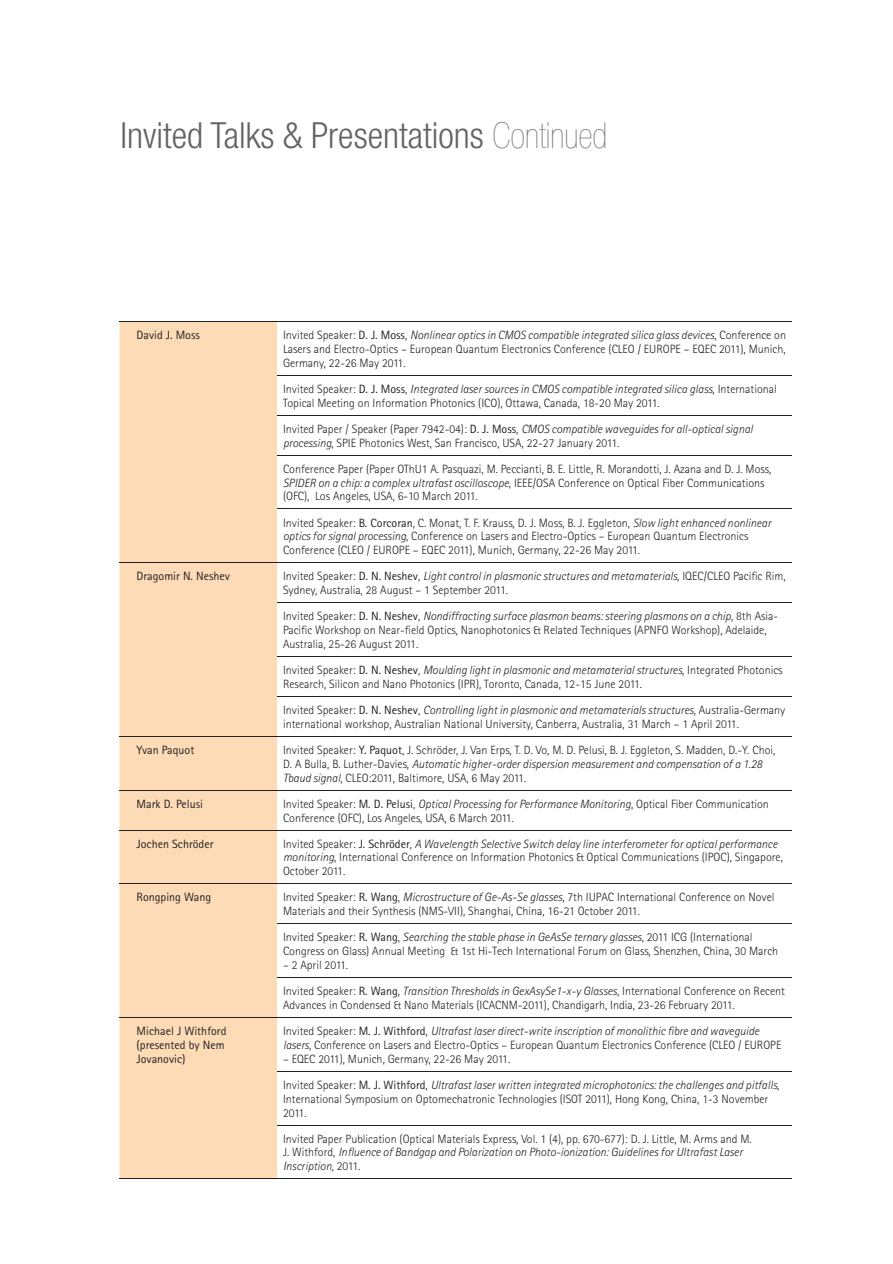
<style>
.page{position:relative;width:893px;height:1264px;background:#fff}
.page>*{position:absolute;margin:0;border:0;box-sizing:border-box;transform-origin:0 0}
.t1{font:300 condensed 36px "Helvetica Neue";color:#636366}
.t2{font:300 12px/13.8px "AT Rotis Sans Serif";color:#231f20}
.t3{font:italic 300 12px/13.8px "Rotis Sans Serif";color:#231f20}
.t4{font:12px/13.8px "AT Rotis Sans Serif";color:#231f20}
.s1{font-weight:900}
.s2{font-family:"AT Rotis Sans Serif";font-style:normal}
.s3{font-family:"AT Rotis Sans Serif";font-weight:400;font-style:normal}
.s4{font-family:"Rotis Sans Serif";font-style:italic}
.s5{font-weight:400}
</style>
<div class="page">
<div style="left:119px;top:322px;width:158px;height:856px;background:#fddbb6"></div>
<hr style="left:119px;top:321px;width:672px;height:1px;background:#231f20">
<hr style="left:277px;top:375px;width:514px;height:1px;background:#231f20">
<hr style="left:277px;top:415px;width:514px;height:1px;background:#231f20">
<hr style="left:277px;top:455px;width:514px;height:1px;background:#231f20">
<hr style="left:277px;top:508px;width:514px;height:1px;background:#231f20">
<hr style="left:119px;top:562px;width:672px;height:1px;background:#231f20">
<hr style="left:277px;top:602px;width:514px;height:1px;background:#231f20">
<hr style="left:277px;top:656px;width:514px;height:1px;background:#231f20">
<hr style="left:277px;top:696px;width:514px;height:1px;background:#231f20">
<hr style="left:119px;top:736px;width:672px;height:1px;background:#231f20">
<hr style="left:119px;top:790px;width:672px;height:1px;background:#231f20">
<hr style="left:119px;top:829px;width:672px;height:1px;background:#231f20">
<hr style="left:277px;top:923px;width:514px;height:1px;background:#231f20">
<hr style="left:277px;top:977px;width:514px;height:1px;background:#231f20">
<hr style="left:277px;top:1017px;width:514px;height:1px;background:#231f20">
<hr style="left:277px;top:1071px;width:514px;height:1px;background:#231f20">
<hr style="left:277px;top:1124px;width:514px;height:1px;background:#231f20">
<hr style="left:119px;top:883px;width:672px;height:1px;background:#231f20">
<hr style="left:119px;top:1178px;width:672px;height:1px;background:#231f20">
<hr style="left:119px;top:1017px;width:158px;height:1px;background:#231f20">
<h1 class="t1" style="left:120px;top:123px;width:488px">Invited Talks &amp; Presentations <span class="s1">Continued</span></h1>
<p class="t4" style="left:136px;top:329px;width:65px">David J. Moss</p>
<p class="t3" style="left:283px;top:329px;width:504px"><span class="s2">Invited Speaker:</span> <span class="s3">D. J. Moss</span><span class="s2">,</span> Nonlinear optics in CMOS compatible integrated silica glass devices<span class="s2">, Conference on</span></p>
<p class="t2" style="left:283px;top:343px;width:504px">Lasers and Electro-Optics – European Quantum Electronics Conference (CLEO / EUROPE – EQEC 2011), Munich,<br>Germany, 22-26 May 2011.</p>
<p class="t3" style="left:283px;top:383px;width:495px"><span class="s2">Invited Speaker:</span> <span class="s3">D. J. Moss</span><span class="s2">,</span> Integrated laser sources in CMOS compatible integrated silica glass<span class="s2">, International</span></p>
<p class="t2" style="left:283px;top:397px;width:378px">Topical Meeting on Information Photonics (ICO), Ottawa, Canada, 18-20 May 2011.</p>
<p class="t3" style="left:283px;top:423px;width:471px"><span class="s2">Invited Paper / Speaker (Paper 7942-04):</span> <span class="s3">D. J. Moss</span><span class="s2">,</span> CMOS compatible waveguides for all-optical signal</p>
<p class="t2" style="left:283px;top:431px;width:489px;line-height:26.1px"><span class="s4">processing</span>, SPIE Photonics West, San Francisco, USA, 22-27 January 2011.<br>Conference Paper (Paper OThU1 A. Pasquazi, M. Peccianti, B. E. Little, R. Morandotti, J. Azana and D. J. Moss,</p>
<p class="t2" style="left:283px;top:477px;width:483px"><span class="s4">SPIDER on a chip: a complex ultrafast oscilloscope</span>, IEEE/OSA Conference on Optical Fiber Communications (OFC), Los Angeles, USA, 6-10 March 2011.</p>
<p class="t2" style="left:283px;top:517px;width:489px">Invited Speaker: <span class="s5">B. Corcoran</span>, C. Monat, T. F. Krauss, D. J. Moss, B. J. Eggleton, <span class="s4">Slow light enhanced nonlinear optics for signal processing</span>, Conference on Lasers and Electro-Optics – European Quantum Electronics<br>Conference (CLEO / EUROPE – EQEC 2011), Munich, Germany, 22-26 May 2011.</p>
<p class="t4" style="left:136px;top:570px;width:95px">Dragomir N. Neshev</p>
<p class="t3" style="left:283px;top:570px;width:504px"><span class="s2">Invited Speaker:</span> <span class="s3">D. N. Neshev</span><span class="s2">,</span> Light control in plasmonic structures and metamaterials<span class="s2">, IQEC/CLEO Pacific Rim,</span></p>
<p class="t2" style="left:283px;top:584px;width:226px">Sydney, Australia, 28 August – 1 September 2011.</p>
<p class="t3" style="left:283px;top:610px;width:496px"><span class="s2">Invited Speaker:</span> <span class="s3">D. N. Neshev</span><span class="s2">,</span> Nondiffracting surface plasmon beams: steering plasmons on a chip<span class="s2">, 8th Asia-</span></p>
<p class="t2" style="left:283px;top:624px;width:485px">Pacific Workshop on Near-field Optics, Nanophotonics &amp; Related Techniques (APNFO Workshop), Adelaide,<br>Australia, 25-26 August 2011.</p>
<p class="t3" style="left:283px;top:664px;width:501px"><span class="s2">Invited Speaker:</span> <span class="s3">D. N. Neshev</span><span class="s2">,</span> Moulding light in plasmonic and metamaterial structures<span class="s2">, Integrated Photonics</span></p>
<p class="t2" style="left:283px;top:678px;width:360px">Research, Silicon and Nano Photonics (IPR), Toronto, Canada, 12-15 June 2011.</p>
<p class="t3" style="left:283px;top:704px;width:503px"><span class="s2">Invited Speaker:</span> <span class="s3">D. N. Neshev</span><span class="s2">,</span> Controlling light in plasmonic and metamaterials structures<span class="s2">, Australia-Germany</span></p>
<p class="t2" style="left:283px;top:718px;width:457px">international workshop, Australian National University, Canberra, Australia, 31 March – 1 April 2011.</p>
<p class="t4" style="left:136px;top:744px;width:59px">Yvan Paquot</p>
<p class="t2" style="left:283px;top:744px;width:493px">Invited Speaker: <span class="s5">Y. Paquot</span>, J. Schröder, J. Van Erps, T. D. Vo, M. D. Pelusi, B. J. Eggleton, S. Madden, D.-Y. Choi,</p>
<p class="t3" style="left:283px;top:758px;width:480px"><span class="s2">D. A Bulla, B. Luther-Davies,</span> Automatic higher-order dispersion measurement and compensation of a 1.28</p>
<p class="t2" style="left:283px;top:772px;width:245px"><span class="s4">Tbaud signal</span>, CLEO:2011, Baltimore, USA, 6 May 2011.</p>
<p class="t4" style="left:136px;top:798px;width:68px">Mark D. Pelusi</p>
<p class="t2" style="left:283px;top:798px;width:487px">Invited Speaker: <span class="s5">M. D. Pelusi</span>, <span class="s4">Optical Processing for Performance Monitoring</span>, Optical Fiber Communication<br>Conference (OFC), Los Angeles, USA, 6 March 2011.</p>
<p class="t4" style="left:136px;top:838px;width:78px">Jochen Schröder</p>
<p class="t3" style="left:283px;top:838px;width:496px"><span class="s2">Invited Speaker:</span> <span class="s3">J. Schröder</span><span class="s2">,</span> A Wavelength Selective Switch delay line interferometer for optical performance</p>
<p class="t2" style="left:283px;top:851px;width:501px"><span class="s4">monitoring</span>, International Conference on Information Photonics &amp; Optical Communications (IPOC), Singapore,<br>October 2011.</p>
<p class="t4" style="left:136px;top:891px;width:76px">Rongping Wang</p>
<p class="t2" style="left:283px;top:891px;width:493px">Invited Speaker: <span class="s5">R. Wang</span>, <span class="s4">Microstructure of Ge-As-Se glasses</span>, 7th IUPAC International Conference on Novel<br>Materials and their Synthesis (NMS-VII), Shanghai, China, 16-21 October 2011.</p>
<p class="t3" style="left:283px;top:931px;width:470px"><span class="s2">Invited Speaker:</span> <span class="s3">R. Wang</span><span class="s2">,</span> Searching the stable phase in GeAsSe ternary glasses<span class="s2">, 2011 ICG (International</span></p>
<p class="t2" style="left:283px;top:945px;width:496px">Congress on Glass) Annual Meeting &amp; 1st Hi-Tech International Forum on Glass, Shenzhen, China, 30 March</p>
<p class="t2" style="left:283px;top:953px;width:503px;line-height:26.1px">– 2 April 2011.<br>Invited Speaker: <span class="s5">R. Wang</span>, <span class="s4">Transition Thresholds in GexAsySe1-x-y Glasses</span>, International Conference on Recent</p>
<p class="t2" style="left:283px;top:999px;width:453px">Advances in Condensed &amp; Nano Materials (ICACNM-2011), Chandigarh, India, 23-26 February 2011.</p>
<p class="t4" style="left:136px;top:1025px;width:91px">Michael J Withford (presented by Nem<br>Jovanovic)</p>
<p class="t3" style="left:283px;top:1025px;width:477px"><span class="s2">Invited Speaker:</span> <span class="s3">M. J. Withford</span><span class="s2">,</span> Ultrafast laser direct-write inscription of monolithic fibre and waveguide</p>
<p class="t2" style="left:283px;top:1039px;width:499px"><span class="s4">lasers</span>, Conference on Lasers and Electro-Optics – European Quantum Electronics Conference (CLEO / EUROPE</p>
<p class="t2" style="left:283px;top:1053px;width:229px">– EQEC 2011), Munich, Germany, 22-26 May 2011.</p>
<p class="t3" style="left:283px;top:1079px;width:497px"><span class="s2">Invited Speaker:</span> <span class="s3">M. J. Withford</span><span class="s2">,</span> Ultrafast laser written integrated microphotonics: the challenges and pitfalls<span class="s2">,</span></p>
<p class="t2" style="left:283px;top:1093px;width:486px">International Symposium on Optomechatronic Technologies (ISOT 2011), Hong Kong, China, 1-3 November<br>2011.</p>
<p class="t2" style="left:283px;top:1133px;width:470px">Invited Paper Publication (Optical Materials Express, Vol. 1 (4), pp. 670-677): D. J. Little, M. Arms and M.</p>
<p class="t3" style="left:283px;top:1146px;width:461px"><span class="s2">J. Withford,</span> Influence of Bandgap and Polarization on Photo-ionization: Guidelines for Ultrafast Laser<br>Inscription<span class="s2">, 2011.</span></p>
</div>
